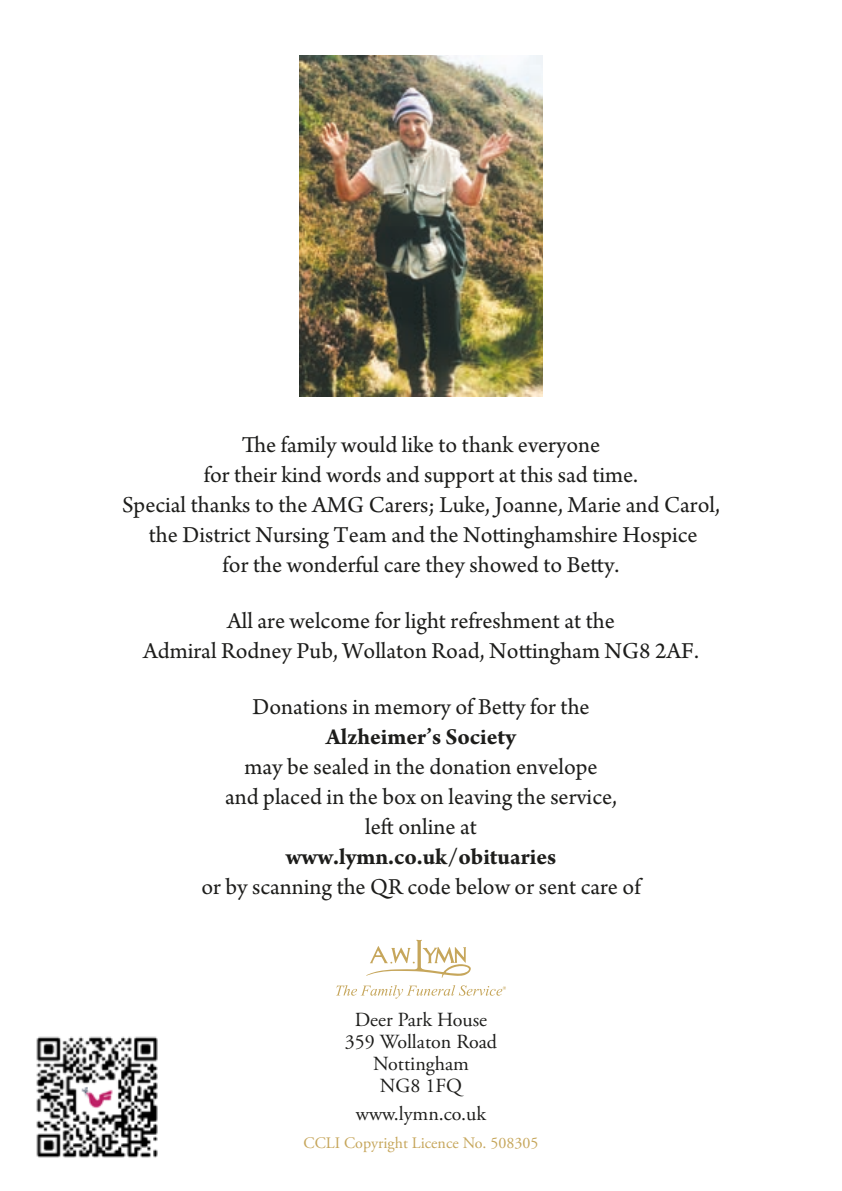
<style>
.page{position:relative;width:842px;height:1191px;background:#fff}
.page>*{position:absolute;margin:0;border:0;box-sizing:border-box;transform-origin:0 0}
.t1{font:24px/30px "Arno Pro";color:#1d1d1b;text-align:center}
.t2{font:700 24px "Arno Pro";color:#1d1d1b}
.t3{font:20px/22px "Adobe Garamond Pro";color:#1d1d1b;text-align:center}
.t4{font:16px "Adobe Garamond Pro";color:#c6a65b}
</style>
<div class="page">
<img style="left:299px;top:56px;width:244px;height:340px">
<svg style="left:336px;top:939px;width:170px;height:59px"></svg>
<img style="left:36px;top:1036px;width:122px;height:122px">
<p class="t1" style="left:122px;top:431px;width:599px">The family would like to thank everyone<br>for their kind words and support at this sad time.<br>Special thanks to the AMG Carers; Luke, Joanne, Marie and Carol, the District Nursing Team and the Nottinghamshire Hospice<br>for the wonderful care they showed to Betty.</p>
<p class="t1" style="left:143px;top:607px;width:557px">All are welcome for light refreshment at the<br>Admiral Rodney Pub, Wollaton Road, Nottingham NG8 2AF.</p>
<p class="t1" style="left:252px;top:693px;width:339px">Donations in memory of Betty for the</p>
<p class="t2" style="left:326px;top:723px;width:192px">Alzheimer’s Society</p>
<p class="t1" style="left:225px;top:753px;width:393px">may be sealed in the donation envelope and placed in the box on leaving the service, left online at</p>
<p class="t2" style="left:286px;top:843px;width:272px">www.lymn.co.uk/obituaries</p>
<p class="t1" style="left:201px;top:873px;width:441px">or by scanning the QR code below or sent care of</p>
<p class="t3" style="left:345px;top:1009px;width:154px">Deer Park House<br>359 Wollaton Road<br>Nottingham<br>NG8 1FQ</p>
<p class="t3" style="left:356px;top:1103px;width:132px">www.lymn.co.uk</p>
<p class="t4" style="left:304px;top:1133px;width:236px">CCLI Copyright Licence No. 508305</p>
</div>
